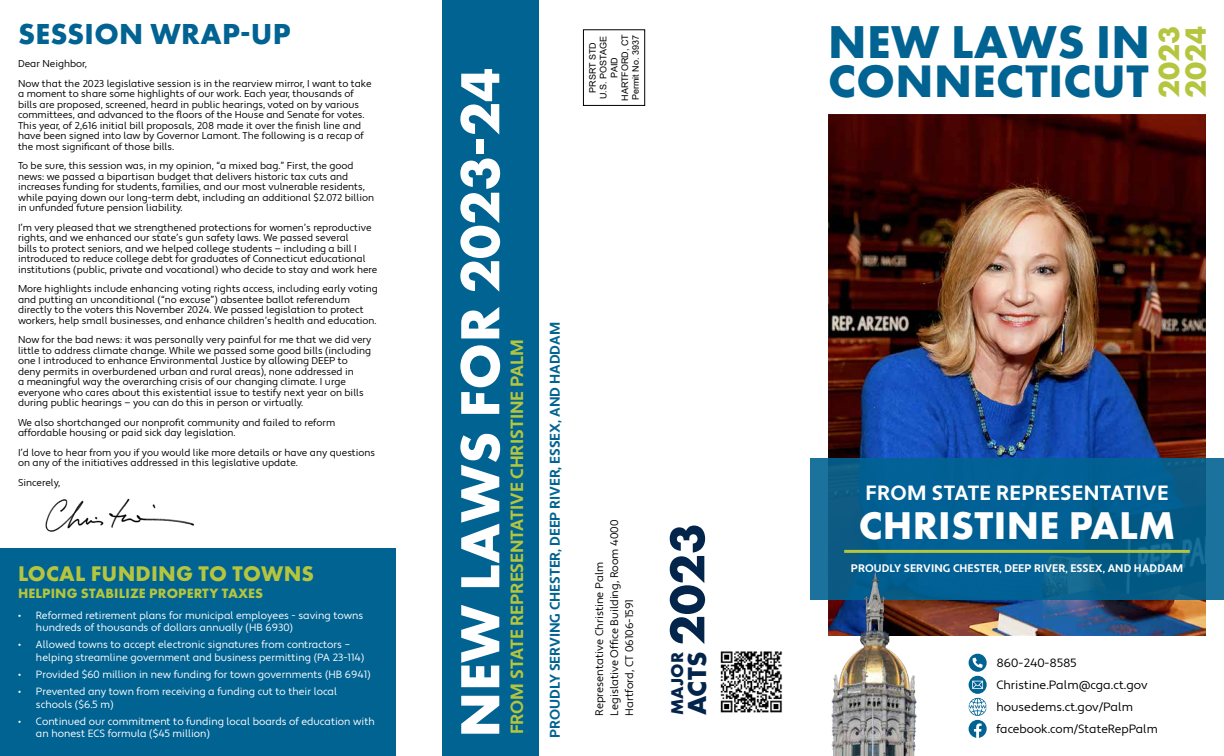
<style>
.page{position:relative;width:1224px;height:756px;background:#fff}
.page>*{position:absolute;margin:0;border:0;box-sizing:border-box;transform-origin:0 0}
.t1{font:700 57.1px "Futura PT";letter-spacing:.01em;color:#fff}
.t2{font:700 47.8px "Futura PT";letter-spacing:.01em;color:#006392}
.t3{font:700 47.3px "Futura PT";letter-spacing:.01em;color:#006392}
.t4{font:700 40.1px "Futura PT";letter-spacing:.01em;color:#fff}
.t5{font:700 30.2px/26.7px "Futura PT";color:#b5c53d}
.t6{font:700 30px "Futura PT";letter-spacing:.01em;color:#006392}
.t7{font:700 27.1px "Futura PT";color:#03254c}
.t8{font:700 22px "Futura PT";letter-spacing:.01em;color:#b5c53d}
.t9{font:700 20.6px "Apertura";letter-spacing:.02em;color:#fff}
.t10{font:700 17.7px "Apertura";color:#b5c53d}
.t11{font:700 17.7px "Futura PT";letter-spacing:.01em;color:#03254c}
.t12{font:700 14px "Apertura";color:#006392}
.t13{font:700 14px "Futura PT";letter-spacing:.01em;color:#b5c53d}
.t14{font:12px/22px "Apertura";color:#000}
.t15{font:11px/15px "Apertura";color:#000}
.t16{font:700 11px "Apertura";letter-spacing:.01em;color:#fff}
.t17{font:10.5px/12.6px "Apertura";color:#fff}
.t18{font:10px/10.5px "Apertura";color:#000}
.t19{font:9px/10.8px "Arial";color:#000;text-align:center}
.s1{font-size:50.8px}
</style>
<div class="page">
<img style="left:828px;top:115px;width:378px;height:521px">
<div style="left:583px;top:30px;width:62px;height:76px;border:1px solid #000"></div>
<div style="left:969px;top:720px;width:18px;height:18px;background:#006392;border-radius:50%"></div>
<svg style="left:974px;top:723px;width:8px;height:15px"></svg>
<svg style="left:969px;top:676px;width:18px;height:18px"></svg>
<svg style="left:972px;top:681px;width:11px;height:8px"></svg>
<div style="left:969px;top:654px;width:18px;height:18px;background:#006392;border-radius:50%"></div>
<svg style="left:973px;top:658px;width:10px;height:10px"></svg>
<svg style="left:969px;top:698px;width:18px;height:18px"></svg>
<svg style="left:969px;top:699px;width:18px;height:16px"></svg>
<div style="left:442px;top:0;width:97px;height:756px;background:#006392"></div>
<div style="left:0;top:549px;width:396px;height:207px;background:#006392"></div>
<img style="left:46px;top:499px;width:148px;height:32px">
<svg style="left:810px;top:458px;width:414px;height:142px;background:#066090"></svg>
<hr style="left:844px;top:550px;width:346px;height:3px;background:#b5c53d">
<img style="left:828px;top:568px;width:91px;height:188px">
<img style="left:720px;top:651px;width:63px;height:62px">
<h3 class="t6" style="left:18px;top:15px;width:274px">SESSION WRAP-UP</h3>
<h2 class="t2" style="left:828px;top:11px;width:323px">NEW LAWS IN</h2>
<h3 class="t3" style="left:828px;top:51px;width:322px">CONNECTICUT</h3>
<h3 class="t5" style="left:1155px;top:98px;width:74px;rotate:-90deg">2023<br>2024</h3>
<p class="t19" style="left:587px;top:101px;width:68px;rotate:-90deg">PRSRT STD<br>U.S. POSTAGE<br>PAID<br>HARTFORD, CT<br>Permit No. 3937</p>
<p class="t18" style="left:18px;top:54px;width:355px;line-height:19.5px">Dear Neighbor,<br>Now that the 2023 legislative session is in the rearview mirror, I want to take</p>
<p class="t18" style="left:18px;top:89px;width:348px">a moment to share some highlights of our work. Each year, thousands of bills are proposed, screened, heard in public hearings, voted on by various committees, and advanced to the floors of the House and Senate for votes.<br>This year, of 2,616 initial bill proposals, 208 made it over the finish line and have been signed into law by Governor Lamont. The following is a recap of the most significant of those bills.</p>
<p class="t18" style="left:18px;top:161px;width:358px">To be sure, this session was, in my opinion, “a mixed bag.” First, the good news: we passed a bipartisan budget that delivers historic tax cuts and increases funding for students, families, and our most vulnerable residents, while paying down our long-term debt, including an additional $2.072 billion in unfunded future pension liability.</p>
<p class="t18" style="left:18px;top:222px;width:361px">I’m very pleased that we strengthened protections for women’s reproductive rights, and we enhanced our state’s gun safety laws. We passed several<br>bills to protect seniors, and we helped college students — including a bill I introduced to reduce college debt for graduates of Connecticut educational institutions (public, private and vocational) who decide to stay and work here</p>
<p class="t18" style="left:18px;top:284px;width:361px">More highlights include enhancing voting rights access, including early voting and putting an unconditional (“no excuse”) absentee ballot referendum directly to the voters this November 2024. We passed legislation to protect workers, help small businesses, and enhance children’s health and education.</p>
<p class="t18" style="left:18px;top:335px;width:355px">Now for the bad news: it was personally very painful for me that we did very little to address climate change. While we passed some good bills (including one I introduced to enhance Environmental Justice by allowing DEEP to deny permits in overburdened urban and rural areas), none addressed in<br>a meaningful way the overarching crisis of our changing climate. I urge everyone who cares about this existential issue to testify next year on bills during public hearings — you can do this in person or virtually.</p>
<p class="t18" style="left:18px;top:417px;width:319px">We also shortchanged our nonprofit community and failed to reform affordable housing or paid sick day legislation.</p>
<p class="t18" style="left:18px;top:447px;width:359px">I’d love to hear from you if you would like more details or have any questions on any of the initiatives addressed in this legislative update.</p>
<p class="t18" style="left:18px;top:477px;width:44px">Sincerely,</p>
<h1 class="t1" style="left:443px;top:738px;width:672px;rotate:-90deg">NEW LAWS FOR 2023-24</h1>
<h3 class="t12" style="left:547px;top:738px;width:417px;rotate:-90deg">PROUDLY SERVING CHESTER, DEEP RIVER, ESSEX, AND HADDAM</h3>
<h3 class="t10" style="left:506px;top:734px;width:397px;rotate:-90deg">FROM STATE REPRESENTATIVE CHRISTINE PALM</h3>
<h3 class="t9" style="left:866px;top:481px;width:304px">FROM STATE REPRESENTATIVE</h3>
<h3 class="t4" style="left:859px;top:500px;width:318px">CHRISTINE PALM</h3>
<p class="t15" style="left:592px;top:716px;width:197px;rotate:-90deg">Representative Christine Palm<br>Legislative Office Building, Room 4000<br>Hartford, CT 06106-1591</p>
<h3 class="t7" style="left:680px;top:715px;width:193px;rotate:-90deg">ACTS <span class="s1">2023</span></h3>
<p class="t16" style="left:851px;top:562px;width:334px">PROUDLY SERVING CHESTER, DEEP RIVER, ESSEX, AND HADDAM</p>
<h3 class="t8" style="left:18px;top:559px;width:298px">LOCAL FUNDING TO TOWNS</h3>
<h3 class="t13" style="left:18px;top:584px;width:247px">HELPING STABILIZE PROPERTY TAXES</h3>
<p class="t17" style="left:36px;top:609px;width:329px;text-indent:-18px">• Reformed retirement plans for municipal employees - saving towns hundreds of thousands of dollars annually (HB 6930)</p>
<p class="t17" style="left:36px;top:639px;width:330px;text-indent:-18px">• Allowed towns to accept electronic signatures from contractors – helping streamline government and business permitting (PA 23-114)</p>
<p class="t17" style="left:18px;top:668px;width:354px">• Provided $60 million in new funding for town governments (HB 6941)</p>
<p class="t17" style="left:36px;top:685px;width:303px;text-indent:-18px">• Prevented any town from receiving a funding cut to their local schools ($6.5 m)</p>
<p class="t17" style="left:36px;top:715px;width:340px;text-indent:-18px">• Continued our commitment to funding local boards of education with an honest ECS formula ($45 million)</p>
<h3 class="t11" style="left:666px;top:715px;width:65px;rotate:-90deg">MAJOR</h3>
<p class="t14" style="left:996px;top:653px;width:153px">860-240-8585<br>Christine.Palm@cga.ct.gov housedems.ct.gov/Palm</p>
<p class="t14" style="left:996px;top:719px;width:163px">facebook.com/StateRepPalm</p>
</div>
